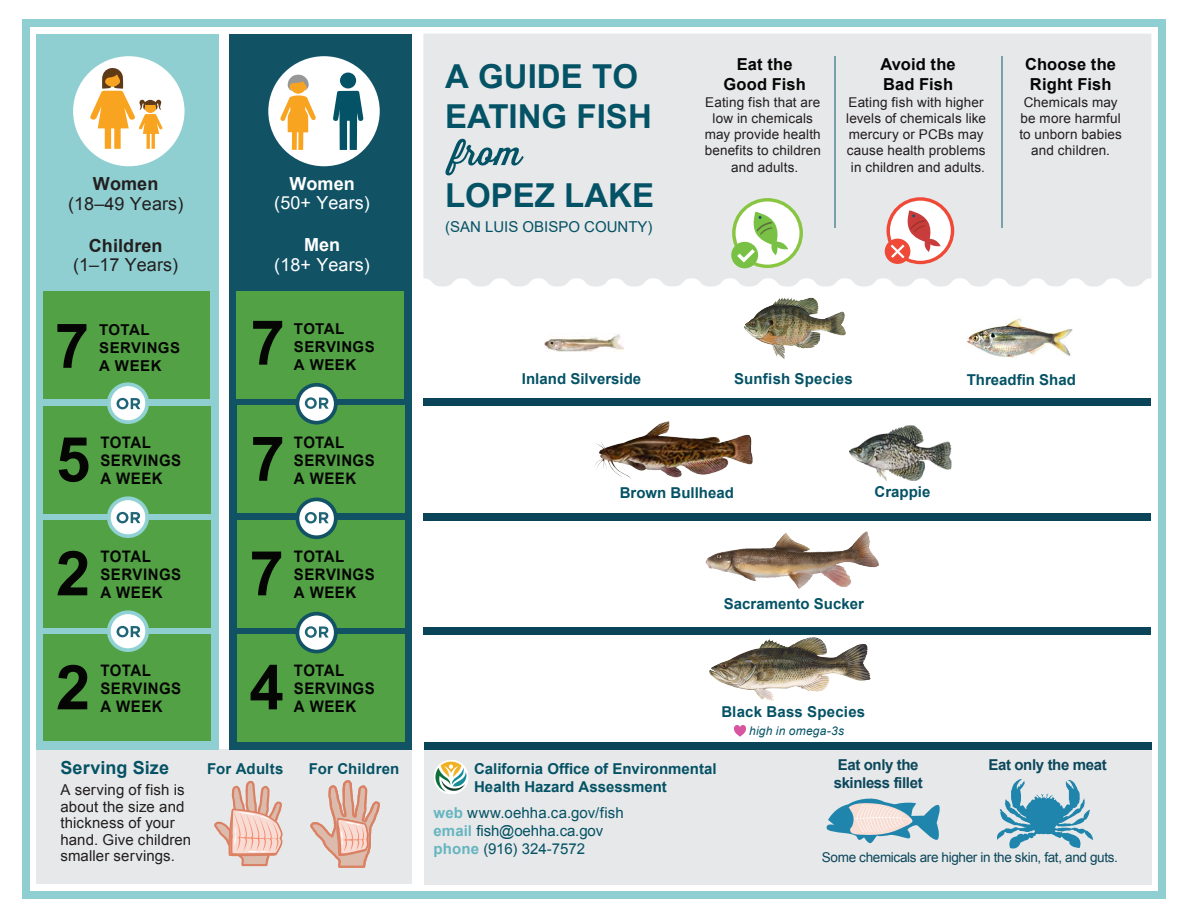
<style>
.page{position:relative;width:1188px;height:918px;background:#fff}
.page>*{position:absolute;margin:0;border:0;box-sizing:border-box;transform-origin:0 0}
.t1{font:700 61.95px "Arial";color:#050604}
.t2{font:700 33px "Arial";color:#045265}
.t3{font:18px/19.5px "Arial";letter-spacing:.005em;color:#231f20;text-align:center}
.t4{font:18px/19.5px "Arial";letter-spacing:.005em;color:#fff;text-align:center}
.t5{font:700 18px "Arial";letter-spacing:.005em;color:#045265}
.t6{font:700 16.5px/19.8px "Arial";letter-spacing:.01em;color:#040504}
.t7{font:700 16.5px/19.5px "Arial";letter-spacing:.01em;color:#050604;text-align:center}
.t8{font:700 15.9px/18px "Arial";letter-spacing:.03em;color:#050604;scale:.94 1}
.t9{font:700 15px/18px "Arial";color:#045265}
.t10{font:15px "Arial";color:#045265}
.t11{font:15px/16.5px "Arial";letter-spacing:.005em;color:#211e1e}
.t12{font:700 15px "Arial";color:#045265}
.t13{font:700 15px/18px "Arial";letter-spacing:-.025em;color:#0b475b}
.t14{font:700 15px/18px "Arial";letter-spacing:.03em;color:#050604}
.t15{font:13.5px/16.2px "Arial";letter-spacing:.01em;color:#211d1e;text-align:center}
.t16{font:13.5px/16.2px "Arial";letter-spacing:.01em;color:#211e1e;text-align:center}
.t17{font:13.5px "Arial";letter-spacing:-.025em;color:#0b475b}
.t18{font:italic 12px "Arial";letter-spacing:.02em;color:#045265}
.s1{font-weight:700}
.s2{font-weight:700;color:#65b5c0}
</style>
<div class="page">
<div style="left:22px;top:19px;width:1144px;height:8px;background:#8fcfd1"></div>
<div style="left:22px;top:891px;width:1144px;height:8px;background:#8fcfd1"></div>
<div style="left:1158px;top:19px;width:8px;height:880px;background:#8fcfd1"></div>
<div style="left:22px;top:19px;width:8px;height:880px;background:#8fcfd1"></div>
<div style="left:37px;top:749px;width:375px;height:135px;background:#e7e8e9"></div>
<div style="left:424px;top:748px;width:727px;height:136px;background:#e7e8e9"></div>
<div style="left:423px;top:34px;width:728px;height:253px;background:#e7e8e9"></div>
<hr style="left:834px;top:56px;width:2px;height:172px;background:#7aa1a9">
<hr style="left:1001px;top:56px;width:2px;height:172px;background:#7aa1a9">
<div style="left:423px;top:628px;width:728px;height:7px;background:#0a4459"></div>
<div style="left:423px;top:513px;width:728px;height:7px;background:#0a4459"></div>
<div style="left:423px;top:399px;width:728px;height:7px;background:#0a4459"></div>
<div style="left:424px;top:742px;width:727px;height:7px;background:#0a4459"></div>
<svg style="left:826px;top:798px;width:114px;height:46px"></svg>
<div style="left:37px;top:34px;width:182px;height:715px;background:#8fcfd1"></div>
<div style="left:73px;top:56px;width:112px;height:110px;background:#fff;border-radius:50%"></div>
<div style="left:43px;top:291px;width:167px;height:108px;background:#53a145"></div>
<div style="left:229px;top:34px;width:183px;height:715px;background:#115365"></div>
<div style="left:236px;top:291px;width:168px;height:108px;background:#53a145"></div>
<div style="left:237px;top:406px;width:167px;height:107px;background:#53a145"></div>
<div style="left:237px;top:520px;width:167px;height:108px;background:#53a145"></div>
<svg style="left:296px;top:383px;width:42px;height:42px"></svg>
<div style="left:299px;top:387px;width:35px;height:34px;background:#fff;border-radius:50%"></div>
<svg style="left:305px;top:397px;width:24px;height:12px"></svg>
<div style="left:296px;top:498px;width:42px;height:41px;background:#115365;border-radius:50%"></div>
<div style="left:299px;top:501px;width:35px;height:34px;background:#fff;border-radius:50%"></div>
<svg style="left:305px;top:512px;width:24px;height:11px"></svg>
<div style="left:268px;top:56px;width:112px;height:110px;background:#fff;border-radius:50%"></div>
<svg style="left:434px;top:760px;width:35px;height:34px"></svg>
<svg style="left:435px;top:762px;width:32px;height:30px"></svg>
<img style="left:744px;top:298px;width:102px;height:61px">
<img style="left:709px;top:638px;width:162px;height:63px">
<img style="left:706px;top:532px;width:173px;height:56px">
<svg style="left:997px;top:779px;width:96px;height:70px"></svg>
<svg style="left:89px;top:67px;width:74px;height:82px"></svg>
<svg style="left:333px;top:91px;width:30px;height:59px"></svg>
<div style="left:340px;top:73px;width:16px;height:15px;background:#045265;border-radius:50%"></div>
<svg style="left:280px;top:75px;width:36px;height:75px"></svg>
<svg style="left:214px;top:781px;width:69px;height:85px"></svg>
<svg style="left:310px;top:780px;width:70px;height:88px"></svg>
<div style="left:885px;top:239px;width:25px;height:25px;background:#ef4a37;border-radius:50%"></div>
<svg style="left:887px;top:197px;width:67px;height:67px"></svg>
<svg style="left:732px;top:198px;width:71px;height:70px"></svg>
<svg style="left:444px;top:139px;width:81px;height:36px;background:#a9bfc5"></svg>
<div style="left:237px;top:634px;width:167px;height:108px;background:#53a145"></div>
<div style="left:296px;top:612px;width:42px;height:41px;background:#115365;border-radius:50%"></div>
<div style="left:299px;top:616px;width:35px;height:34px;background:#fff;border-radius:50%"></div>
<svg style="left:305px;top:626px;width:24px;height:12px"></svg>
<div style="left:43px;top:406px;width:168px;height:108px;background:#53a145"></div>
<div style="left:43px;top:520px;width:168px;height:108px;background:#53a145"></div>
<div style="left:43px;top:634px;width:168px;height:107px;background:#53a145"></div>
<svg style="left:107px;top:382px;width:42px;height:42px"></svg>
<div style="left:111px;top:386px;width:34px;height:34px;background:#fff;border-radius:50%"></div>
<svg style="left:117px;top:398px;width:23px;height:11px"></svg>
<svg style="left:107px;top:496px;width:42px;height:42px"></svg>
<div style="left:111px;top:500px;width:34px;height:34px;background:#fff;border-radius:50%"></div>
<svg style="left:117px;top:512px;width:23px;height:11px"></svg>
<svg style="left:107px;top:610px;width:42px;height:42px"></svg>
<div style="left:111px;top:614px;width:34px;height:34px;background:#fff;border-radius:50%"></div>
<svg style="left:117px;top:626px;width:23px;height:11px"></svg>
<svg style="left:734px;top:725px;width:12px;height:12px"></svg>
<img style="left:594px;top:421px;width:159px;height:58px">
<img style="left:967px;top:318px;width:105px;height:41px">
<img style="left:849px;top:426px;width:102px;height:54px">
<img style="left:544px;top:334px;width:79px;height:18px">
<p class="t3" style="left:68px;top:174px;width:117px"><span class="s1">Women </span>(18–49 Years)</p>
<p class="t3" style="left:73px;top:236px;width:107px"><span class="s1">Children </span>(1–17 Years)</p>
<p class="t4" style="left:274px;top:174px;width:97px"><span class="s1">Women </span>(50+ Years)</p>
<p class="t4" style="left:274px;top:235px;width:97px"><span class="s1">Men<br></span>(18+ Years)</p>
<p class="t1" style="left:55px;top:302px;width:36px">7</p>
<p class="t14" style="left:99px;top:321px;width:82px">TOTAL<br>SERVINGS</p>
<p class="t14" style="left:99px;top:357px;width:64px">A WEEK</p>
<p class="t1" style="left:250px;top:302px;width:36px">7</p>
<p class="t14" style="left:294px;top:320px;width:82px">TOTAL<br>SERVINGS</p>
<p class="t14" style="left:294px;top:356px;width:64px">A WEEK</p>
<p class="t1" style="left:56px;top:416px;width:36px">5</p>
<p class="t8" style="left:100px;top:434px;width:87px">TOTAL<br>SERVINGS</p>
<p class="t8" style="left:100px;top:470px;width:68px">A WEEK</p>
<p class="t1" style="left:250px;top:415px;width:36px">7</p>
<p class="t8" style="left:294px;top:434px;width:87px">TOTAL<br>SERVINGS</p>
<p class="t8" style="left:294px;top:470px;width:68px">A WEEK</p>
<p class="t1" style="left:56px;top:530px;width:36px">2</p>
<p class="t8" style="left:100px;top:548px;width:87px">TOTAL<br>SERVINGS</p>
<p class="t8" style="left:100px;top:584px;width:68px">A WEEK</p>
<p class="t1" style="left:249px;top:530px;width:36px">7</p>
<p class="t8" style="left:294px;top:548px;width:87px">TOTAL<br>SERVINGS</p>
<p class="t8" style="left:294px;top:584px;width:68px">A WEEK</p>
<p class="t1" style="left:56px;top:644px;width:36px">2</p>
<p class="t8" style="left:100px;top:662px;width:87px">TOTAL<br>SERVINGS</p>
<p class="t8" style="left:100px;top:698px;width:68px">A WEEK</p>
<p class="t1" style="left:249px;top:644px;width:36px">4</p>
<p class="t8" style="left:294px;top:662px;width:87px">TOTAL<br>SERVINGS</p>
<p class="t8" style="left:294px;top:698px;width:68px">A WEEK</p>
<h2 class="t5" style="left:60px;top:756px;width:110px">Serving Size</h2>
<p class="t9" style="left:207px;top:761px;width:78px">For Adults</p>
<p class="t9" style="left:309px;top:761px;width:92px">For Children</p>
<p class="t11" style="left:60px;top:782px;width:132px">A serving of fish is about the size and thickness of your hand. Give children smaller servings.</p>
<h1 class="t2" style="left:445px;top:55px;width:195px">A GUIDE TO</h1>
<h1 class="t2" style="left:445px;top:94px;width:208px">EATING FISH</h1>
<h1 class="t2" style="left:445px;top:172px;width:211px">LOPEZ LAKE</h1>
<p class="t10" style="left:445px;top:217px;width:209px">(SAN LUIS OBISPO COUNTY)</p>
<h2 class="t7" style="left:724px;top:55px;width:84px">Eat the<br>Good Fish</h2>
<p class="t16" style="left:705px;top:94px;width:118px">Eating fish that are low in chemicals may provide health benefits to children and adults.</p>
<h2 class="t6" style="left:880px;top:55px;width:77px">Avoid the<br>Bad Fish</h2>
<p class="t15" style="left:846px;top:94px;width:141px">Eating fish with higher levels of chemicals like mercury or PCBs may cause health problems in children and adults.</p>
<h2 class="t6" style="left:1025px;top:55px;width:92px">Choose the</h2>
<h2 class="t6" style="left:1030px;top:75px;width:83px">Right Fish</h2>
<p class="t15" style="left:1019px;top:94px;width:104px">Chemicals may be more harmful to unborn babies and children.</p>
<p class="t12" style="left:522px;top:368px;width:121px">Inland Silverside</p>
<p class="t9" style="left:734px;top:371px;width:120px">Sunfish Species</p>
<p class="t12" style="left:967px;top:369px;width:111px">Threadfin Shad</p>
<p class="t12" style="left:620px;top:482px;width:116px">Brown Bullhead</p>
<p class="t9" style="left:875px;top:483px;width:57px">Crappie</p>
<p class="t9" style="left:724px;top:595px;width:142px">Sacramento Sucker</p>
<p class="t9" style="left:721px;top:703px;width:145px">Black Bass Species</p>
<p class="t18" style="left:749px;top:723px;width:97px">high in omega-3s</p>
<p class="t9" style="left:474px;top:760px;width:244px">California Office of Environmental<br>Health Hazard Assessment</p>
<p class="t10" style="left:434px;top:803px;width:192px"><span class="s2">web</span> www.oehha.ca.gov/fish</p>
<p class="t10" style="left:434px;top:821px;width:171px"><span class="s2">email</span> fish@oehha.ca.gov</p>
<p class="t10" style="left:434px;top:839px;width:153px"><span class="s2">phone</span> (916) 324-7572</p>
<p class="t13" style="left:834px;top:756px;width:90px">Eat only the skinless fillet</p>
<p class="t13" style="left:989px;top:756px;width:120px">Eat only the meat</p>
<p class="t17" style="left:822px;top:849px;width:298px">Some chemicals are higher in the skin, fat, and guts.</p>
</div>
